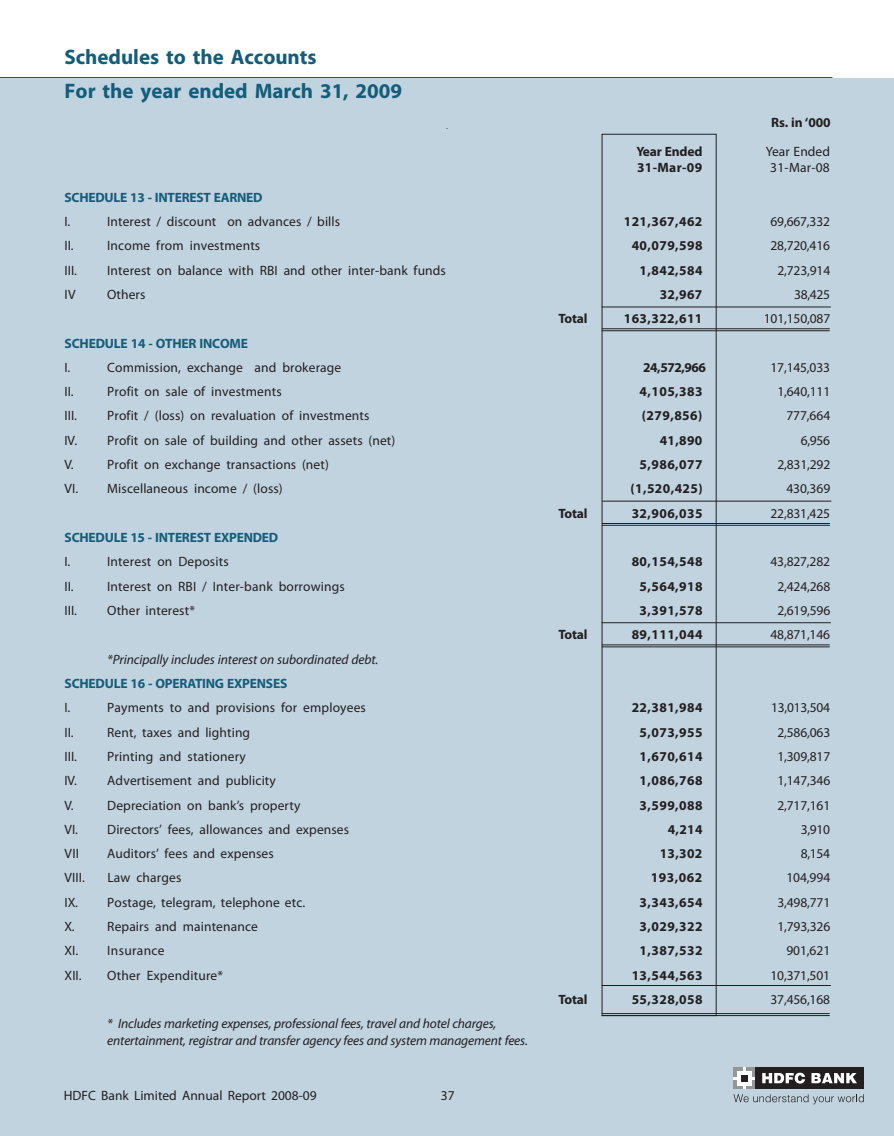
<style>
.page{position:relative;width:894px;height:1136px;background:#fff}
.page>*{position:absolute;margin:0;border:0;box-sizing:border-box;transform-origin:0 0}
.t1{font:700 21px/33.6px "Myriad Pro";color:#145d7a}
.t2{font:13.5px "Myriad Pro";letter-spacing:.01em;color:#231f20}
.t3{font:700 13.5px "Myriad Pro";letter-spacing:.035em;color:#231f20}
.t4{font:italic 13.5px/16.5px "Myriad Pro";letter-spacing:-.01em;color:#231f20}
.t5{font:700 13.5px "Myriad Pro";letter-spacing:-.015em;color:#145d7a}
.t6{font:13.5px "Myriad Pro";letter-spacing:-.01em;color:#231f20}
.t7{font:700 13.5px "Myriad Pro";letter-spacing:-.015em;color:#231f20}
</style>
<div class="page">
<div style="left:0;top:78px;width:894px;height:1057px;background:#c2d3e0"></div>
<hr style="left:0;top:77px;width:832px;height:1px;background:#145d7a">
<svg style="left:733px;top:1094px;width:131px;height:10px"></svg>
<div style="left:755px;top:1067px;width:109px;height:21px;background:#231f20"></div>
<svg style="left:762px;top:1072px;width:43px;height:11px"></svg>
<svg style="left:811px;top:1073px;width:46px;height:10px"></svg>
<svg style="left:734px;top:1067px;width:21px;height:21px"></svg>
<div style="left:737px;top:1070px;width:14px;height:14px;background:#fff"></div>
<hr style="left:743px;top:1067px;width:2px;height:21px;background:#fff">
<hr style="left:734px;top:1076px;width:21px;height:2px;background:#fff">
<div style="left:741px;top:1074px;width:7px;height:7px;background:#231f20"></div>
<hr style="left:602px;top:500px;width:229px;height:1px;background:#231f20">
<hr style="left:602px;top:306px;width:229px;height:1px;background:#231f20">
<hr style="left:602px;top:622px;width:229px;height:1px;background:#231f20">
<hr style="left:602px;top:984px;width:229px;height:1px;background:#231f20">
<hr style="left:602px;top:328px;width:228px;height:1px;background:#231f20">
<hr style="left:602px;top:330px;width:228px;height:1px;background:#231f20">
<hr style="left:602px;top:523px;width:228px;height:1px;background:#231f20">
<hr style="left:602px;top:525px;width:228px;height:1px;background:#231f20">
<hr style="left:602px;top:644px;width:228px;height:1px;background:#231f20">
<hr style="left:602px;top:646px;width:228px;height:1px;background:#231f20">
<hr style="left:602px;top:1013px;width:228px;height:1px;background:#231f20">
<hr style="left:602px;top:1015px;width:228px;height:1px;background:#231f20">
<h1 class="t1" style="left:65px;top:42px;width:339px">Schedules to the Accounts<br>For the year ended March 31, 2009</h1>
<p class="t3" style="left:771px;top:118px;width:61px">Rs. in ‘000</p>
<p class="t7" style="left:636px;top:147px;width:68px">Year Ended</p>
<p class="t2" style="left:766px;top:147px;width:66px">Year Ended</p>
<p class="t3" style="left:637px;top:162px;width:67px">31-Mar-09</p>
<p class="t2" style="left:770px;top:162px;width:61px">31-Mar-08</p>
<p class="t5" style="left:65px;top:192px;width:200px">SCHEDULE 13 - INTEREST EARNED</p>
<p class="t2" style="left:65px;top:216px;width:7px">I.</p>
<p class="t2" style="left:107px;top:216px;width:234px">Interest / discount on advances / bills</p>
<p class="t3" style="left:624px;top:216px;width:80px">121,367,462</p>
<p class="t2" style="left:770px;top:216px;width:61px">69,667,332</p>
<p class="t2" style="left:65px;top:240px;width:11px">II.</p>
<p class="t2" style="left:107px;top:240px;width:155px">Income from investments</p>
<p class="t3" style="left:632px;top:240px;width:72px">40,079,598</p>
<p class="t2" style="left:770px;top:240px;width:61px">28,720,416</p>
<p class="t2" style="left:65px;top:265px;width:14px">III.</p>
<p class="t2" style="left:107px;top:265px;width:340px">Interest on balance with RBI and other inter-bank funds</p>
<p class="t3" style="left:640px;top:265px;width:64px">1,842,584</p>
<p class="t2" style="left:777px;top:265px;width:54px">2,723,914</p>
<p class="t2" style="left:65px;top:289px;width:13px">IV</p>
<p class="t2" style="left:107px;top:289px;width:40px">Others</p>
<p class="t3" style="left:660px;top:289px;width:44px">32,967</p>
<p class="t2" style="left:794px;top:289px;width:37px">38,425</p>
<p class="t3" style="left:558px;top:313px;width:31px">Total</p>
<p class="t3" style="left:624px;top:313px;width:80px">163,322,611</p>
<p class="t6" style="left:764px;top:313px;width:68px">101,150,087</p>
<p class="t5" style="left:65px;top:338px;width:185px">SCHEDULE 14 - OTHER INCOME</p>
<p class="t2" style="left:65px;top:362px;width:7px">I.</p>
<p class="t2" style="left:107px;top:362px;width:235px">Commission, exchange and brokerage</p>
<p class="t3" style="left:643px;top:362px;width:64px">24,572,966</p>
<p class="t2" style="left:770px;top:362px;width:61px">17,145,033</p>
<p class="t2" style="left:65px;top:386px;width:10px">II.</p>
<p class="t2" style="left:107px;top:386px;width:176px">Profit on sale of investments</p>
<p class="t3" style="left:640px;top:386px;width:64px">4,105,383</p>
<p class="t2" style="left:777px;top:386px;width:54px">1,640,111</p>
<p class="t2" style="left:65px;top:411px;width:14px">III.</p>
<p class="t2" style="left:107px;top:411px;width:264px">Profit / (loss) on revaluation of investments</p>
<p class="t3" style="left:642px;top:411px;width:62px">(279,856)</p>
<p class="t2" style="left:786px;top:411px;width:45px">777,664</p>
<p class="t2" style="left:65px;top:435px;width:332px">IV. Profit on sale of building and other assets (net)</p>
<p class="t3" style="left:660px;top:435px;width:44px">41,890</p>
<p class="t2" style="left:801px;top:435px;width:31px">6,956</p>
<p class="t2" style="left:65px;top:459px;width:11px">V.</p>
<p class="t2" style="left:107px;top:459px;width:223px">Profit on exchange transactions (net)</p>
<p class="t3" style="left:640px;top:459px;width:64px">5,986,077</p>
<p class="t2" style="left:777px;top:459px;width:54px">2,831,292</p>
<p class="t2" style="left:65px;top:483px;width:220px">VI. Miscellaneous income / (loss)</p>
<p class="t3" style="left:631px;top:483px;width:73px">(1,520,425)</p>
<p class="t2" style="left:786px;top:483px;width:45px">430,369</p>
<p class="t3" style="left:558px;top:508px;width:31px">Total</p>
<p class="t3" style="left:632px;top:508px;width:72px">32,906,035</p>
<p class="t2" style="left:770px;top:508px;width:61px">22,831,425</p>
<p class="t5" style="left:65px;top:532px;width:215px">SCHEDULE 15 - INTEREST EXPENDED</p>
<p class="t2" style="left:65px;top:556px;width:7px">I.</p>
<p class="t2" style="left:107px;top:556px;width:123px">Interest on Deposits</p>
<p class="t3" style="left:632px;top:556px;width:72px">80,154,548</p>
<p class="t2" style="left:770px;top:556px;width:61px">43,827,282</p>
<p class="t2" style="left:65px;top:581px;width:11px">II.</p>
<p class="t2" style="left:107px;top:581px;width:239px">Interest on RBI / Inter-bank borrowings</p>
<p class="t3" style="left:640px;top:581px;width:64px">5,564,918</p>
<p class="t2" style="left:777px;top:581px;width:54px">2,424,268</p>
<p class="t2" style="left:65px;top:605px;width:14px">III.</p>
<p class="t2" style="left:107px;top:605px;width:89px">Other interest*</p>
<p class="t3" style="left:640px;top:605px;width:64px">3,391,578</p>
<p class="t2" style="left:777px;top:605px;width:54px">2,619,596</p>
<p class="t3" style="left:558px;top:629px;width:31px">Total</p>
<p class="t3" style="left:632px;top:629px;width:72px">89,111,044</p>
<p class="t2" style="left:770px;top:629px;width:61px">48,871,146</p>
<p class="t4" style="left:107px;top:652px;width:273px">*Principally includes interest on subordinated debt.</p>
<p class="t5" style="left:65px;top:678px;width:224px">SCHEDULE 16 - OPERATING EXPENSES</p>
<p class="t2" style="left:65px;top:702px;width:7px">I.</p>
<p class="t2" style="left:107px;top:702px;width:260px">Payments to and provisions for employees</p>
<p class="t3" style="left:632px;top:702px;width:72px">22,381,984</p>
<p class="t2" style="left:771px;top:702px;width:60px">13,013,504</p>
<p class="t2" style="left:65px;top:726px;width:10px">II.</p>
<p class="t2" style="left:107px;top:726px;width:144px">Rent, taxes and lighting</p>
<p class="t3" style="left:640px;top:726px;width:64px">5,073,955</p>
<p class="t2" style="left:777px;top:726px;width:54px">2,586,063</p>
<p class="t2" style="left:65px;top:751px;width:14px">III.</p>
<p class="t2" style="left:107px;top:751px;width:140px">Printing and stationery</p>
<p class="t3" style="left:640px;top:751px;width:64px">1,670,614</p>
<p class="t2" style="left:777px;top:751px;width:54px">1,309,817</p>
<p class="t2" style="left:65px;top:775px;width:213px">IV. Advertisement and publicity</p>
<p class="t3" style="left:640px;top:775px;width:64px">1,086,768</p>
<p class="t2" style="left:777px;top:775px;width:54px">1,147,346</p>
<p class="t2" style="left:65px;top:799px;width:11px">V.</p>
<p class="t2" style="left:107px;top:799px;width:195px">Depreciation on bank’s property</p>
<p class="t3" style="left:640px;top:799px;width:64px">3,599,088</p>
<p class="t2" style="left:777px;top:799px;width:54px">2,717,161</p>
<p class="t2" style="left:65px;top:824px;width:286px">VI. Directors’ fees, allowances and expenses</p>
<p class="t3" style="left:668px;top:824px;width:36px">4,214</p>
<p class="t2" style="left:801px;top:824px;width:31px">3,910</p>
<p class="t2" style="left:65px;top:848px;width:16px">VII</p>
<p class="t2" style="left:107px;top:848px;width:168px">Auditors’ fees and expenses</p>
<p class="t3" style="left:660px;top:848px;width:44px">13,302</p>
<p class="t2" style="left:801px;top:848px;width:31px">8,154</p>
<p class="t2" style="left:65px;top:872px;width:22px">VIII.</p>
<p class="t2" style="left:107px;top:872px;width:75px">Law charges</p>
<p class="t3" style="left:651px;top:872px;width:53px">193,062</p>
<p class="t2" style="left:786px;top:872px;width:45px">104,994</p>
<p class="t2" style="left:65px;top:897px;width:242px">IX. Postage, telegram, telephone etc.</p>
<p class="t3" style="left:640px;top:897px;width:64px">3,343,654</p>
<p class="t2" style="left:777px;top:897px;width:54px">3,498,771</p>
<p class="t2" style="left:65px;top:921px;width:12px">X.</p>
<p class="t2" style="left:107px;top:921px;width:152px">Repairs and maintenance</p>
<p class="t3" style="left:640px;top:921px;width:64px">3,029,322</p>
<p class="t2" style="left:777px;top:921px;width:54px">1,793,326</p>
<p class="t2" style="left:65px;top:945px;width:102px">XI. Insurance</p>
<p class="t3" style="left:640px;top:945px;width:64px">1,387,532</p>
<p class="t2" style="left:786px;top:945px;width:45px">901,621</p>
<p class="t2" style="left:65px;top:969px;width:18px">XII.</p>
<p class="t2" style="left:107px;top:969px;width:117px">Other Expenditure*</p>
<p class="t3" style="left:632px;top:969px;width:72px">13,544,563</p>
<p class="t2" style="left:770px;top:969px;width:61px">10,371,501</p>
<p class="t3" style="left:558px;top:994px;width:31px">Total</p>
<p class="t3" style="left:632px;top:994px;width:72px">55,328,058</p>
<p class="t2" style="left:770px;top:994px;width:61px">37,456,168</p>
<p class="t4" style="left:107px;top:1016px;width:422px">* Includes marketing expenses, professional fees, travel and hotel charges, entertainment, registrar and transfer agency fees and system management fees.</p>
<p class="t2" style="left:64px;top:1089px;width:255px">HDFC Bank Limited Annual Report 2008-09</p>
<p class="t2" style="left:441px;top:1089px;width:15px">37</p>
</div>
